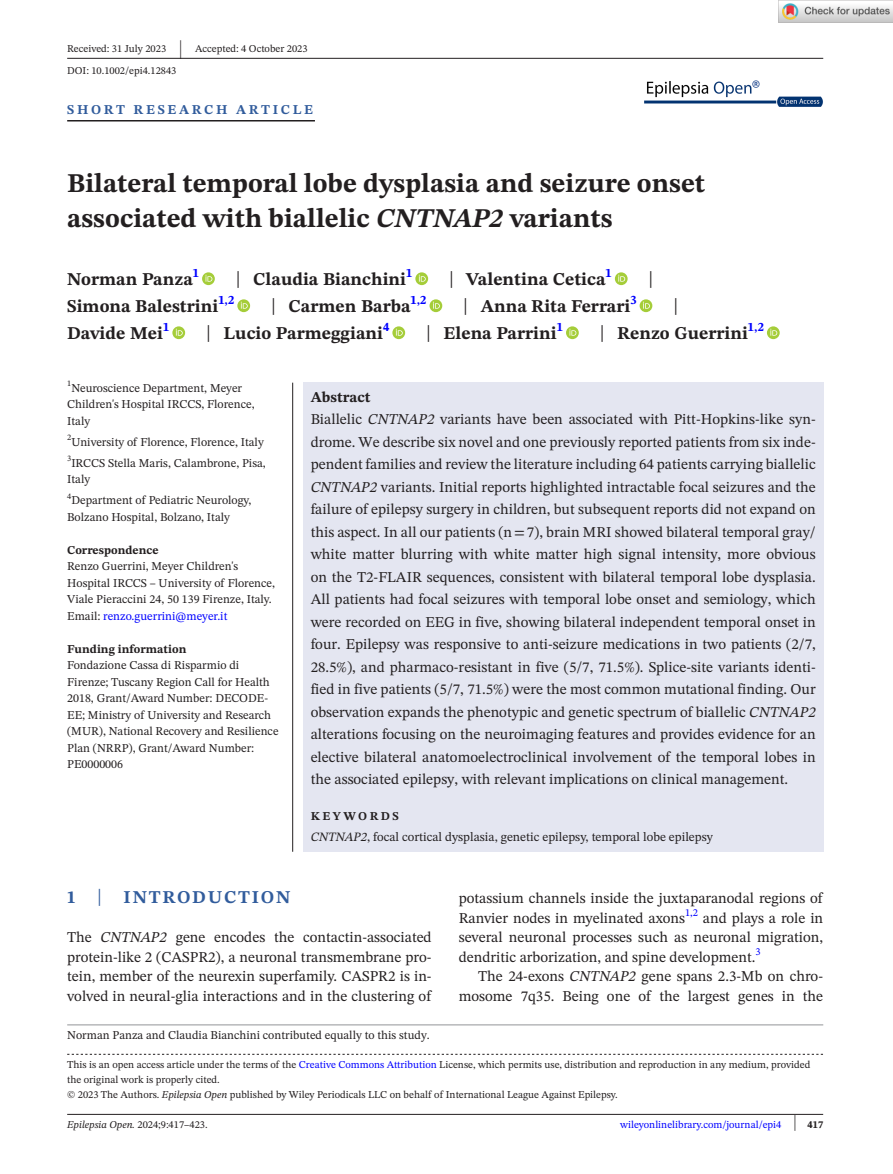
<style>
.page{position:relative;width:893px;height:1174px;background:#fff}
.page>*{position:absolute;margin:0;border:0;box-sizing:border-box;transform-origin:0 0}
.t1{font:700 27px/34.5px "STIX Two Text";color:#231f20}
.t2{font:26.1px "STIX Two Text";color:#231f20;scale:.46 1}
.t3{font:23.4px "STIX Two Text";color:#231f20;scale:.77 1}
.t4{font:700 18px "STIX Two Text";color:#231f20}
.t5{font:700 18px "STIX Two Text";letter-spacing:.1em;color:#315c9c}
.t6{font:15px/22.5px "STIX Two Text";color:#231f20;text-align:justify}
.t7{font:700 13.5px "STIX Two Text";letter-spacing:.2em;color:#315c9c}
.t8{font:12.75px "STIX Two Text";color:#231f20}
.t9{font:700 12.6px "STIX Two Text";color:#00f}
.t10{font:12px/16.5px "STIX Two Text";color:#231f20}
.t11{font:700 12px "STIX Two Text";color:#231f20}
.t12{font:700 12px "STIX Two Text";letter-spacing:.2em;color:#231f20}
.t13{font:10.5px/15px "STIX Two Text";color:#231f20}
.t14{font:10.5px "STIX Two Text";color:#00f}
.t15{font:8.4px "STIX Two Text";color:#231f20}
.s1{font-style:italic}
.s2{font-weight:400;font-size:23.4px}
.s3{color:#00f}
.s4{font-weight:700}
.s5{font-weight:400;font-size:23.7px}
.s6{font-size:22.05px;color:#231f20}
.s7{font-weight:700;color:#231f20}
</style>
<div class="page">
<hr style="left:67px;top:1114px;width:756px;height:1px;background:#231f20">
<img style="left:644px;top:80px;width:179px;height:27px">
<hr style="left:67px;top:58px;width:756px;height:1px;background:#231f20">
<hr style="left:67px;top:120px;width:248px;height:1px;background:#231f20">
<svg style="left:202px;top:272px;width:13px;height:13px"></svg>
<svg style="left:205px;top:275px;width:7px;height:7px"></svg>
<svg style="left:415px;top:272px;width:13px;height:13px"></svg>
<svg style="left:419px;top:275px;width:7px;height:7px"></svg>
<svg style="left:615px;top:272px;width:13px;height:13px"></svg>
<svg style="left:618px;top:275px;width:7px;height:7px"></svg>
<svg style="left:237px;top:299px;width:13px;height:13px"></svg>
<svg style="left:241px;top:302px;width:7px;height:7px"></svg>
<svg style="left:429px;top:299px;width:13px;height:13px"></svg>
<svg style="left:433px;top:302px;width:7px;height:7px"></svg>
<div style="left:640px;top:299px;width:12px;height:13px;background:#a5cd39;border-radius:50%"></div>
<svg style="left:643px;top:302px;width:7px;height:7px"></svg>
<svg style="left:172px;top:326px;width:13px;height:13px"></svg>
<svg style="left:176px;top:329px;width:7px;height:7px"></svg>
<svg style="left:392px;top:326px;width:13px;height:13px"></svg>
<svg style="left:396px;top:329px;width:7px;height:7px"></svg>
<svg style="left:566px;top:326px;width:13px;height:13px"></svg>
<svg style="left:569px;top:329px;width:7px;height:7px"></svg>
<svg style="left:767px;top:326px;width:13px;height:13px"></svg>
<svg style="left:770px;top:329px;width:7px;height:7px"></svg>
<svg style="left:67px;top:1054px;width:756px;height:1px"></svg>
<hr style="left:67px;top:1024px;width:756px;height:1px;background:#939598">
<div style="left:303px;top:383px;width:520px;height:468px;background:#e4e6f1"></div>
<hr style="left:292px;top:383px;width:1px;height:468px;background:#231f20">
<img style="left:779px;top:0;width:114px;height:23px">
<p class="t13" style="left:67px;top:41px;width:101px">Received: 31 July 2023</p>
<h2 class="t2" style="left:179px;top:30px;width:8px">|</h2>
<p class="t13" style="left:195px;top:41px;width:114px">Accepted: 4 October 2023</p>
<p class="t13" style="left:67px;top:62px;width:111px">DOI: 10.1002/epi4.12843</p>
<p class="t7" style="left:67px;top:100px;width:247px">SHORT RESEARCH ARTICLE</p>
<h1 class="t1" style="left:67px;top:166px;width:640px">Bilateral temporal lobe dysplasia and seizure onset associated with biallelic <span class="s1">CNTNAP2</span> variants</h1>
<p class="t9" style="left:193px;top:264px;width:8px">1</p>
<p class="t4" style="left:236px;top:266px;width:172px"><span class="s2">|</span> Claudia Bianchini</p>
<p class="t9" style="left:406px;top:264px;width:8px">1</p>
<p class="t4" style="left:449px;top:266px;width:158px"><span class="s2">|</span> Valentina Cetica</p>
<p class="t9" style="left:606px;top:264px;width:8px">1</p>
<h3 class="t3" style="left:649px;top:263px;width:8px">|</h3>
<p class="t4" style="left:67px;top:293px;width:153px">Simona Balestrini</p>
<p class="t9" style="left:218px;top:291px;width:17px">1,2</p>
<p class="t4" style="left:271px;top:293px;width:141px"><span class="s2">|</span> Carmen Barba</p>
<p class="t9" style="left:411px;top:291px;width:17px">1,2</p>
<p class="t4" style="left:463px;top:293px;width:169px"><span class="s2">|</span> Anna Rita Ferrari</p>
<p class="t9" style="left:630px;top:291px;width:8px">3</p>
<h3 class="t3" style="left:673px;top:290px;width:8px">|</h3>
<p class="t4" style="left:67px;top:320px;width:97px">Davide Mei</p>
<p class="t9" style="left:163px;top:318px;width:8px">1</p>
<p class="t4" style="left:206px;top:320px;width:179px"><span class="s2">|</span> Lucio Parmeggiani</p>
<p class="t9" style="left:383px;top:318px;width:8px">4</p>
<p class="t4" style="left:426px;top:320px;width:132px"><span class="s2">|</span> Elena Parrini</p>
<p class="t9" style="left:557px;top:318px;width:8px">1</p>
<p class="t4" style="left:600px;top:320px;width:150px"><span class="s2">|</span> Renzo Guerrini</p>
<p class="t9" style="left:748px;top:318px;width:17px">1,2</p>
<p class="t4" style="left:67px;top:266px;width:127px">Norman Panza</p>
<p class="t10" style="left:67px;top:379px;width:189px"><sup>1</sup>Neuroscience Department, Meyer<br>Children's Hospital IRCCS, Florence,<br>Italy</p>
<p class="t15" style="left:67px;top:431px;width:6px">2</p>
<p class="t10" style="left:71px;top:433px;width:194px">University of Florence, Florence, Italy</p>
<p class="t15" style="left:67px;top:452px;width:6px">3</p>
<p class="t10" style="left:67px;top:454px;width:200px;text-indent:4px">IRCCS Stella Maris, Calambrone, Pisa,<br>Italy</p>
<p class="t15" style="left:67px;top:490px;width:6px">4</p>
<p class="t10" style="left:67px;top:492px;width:186px;text-indent:4px">Department of Pediatric Neurology,<br>Bolzano Hospital, Bolzano, Italy</p>
<p class="t11" style="left:67px;top:541px;width:93px">Correspondence</p>
<p class="t10" style="left:67px;top:558px;width:209px">Renzo Guerrini, Meyer Children's Hospital IRCCS – University of Florence, Viale Pieraccini 24, 50 139 Firenze, Italy.<br>Email: <span class="s3">renzo.guerrini@meyer.it</span></p>
<p class="t11" style="left:67px;top:640px;width:121px">Funding information</p>
<p class="t10" style="left:67px;top:657px;width:213px">Fondazione Cassa di Risparmio di Firenze; Tuscany Region Call for Health 2018, Grant/Award Number: DECODE-EE; Ministry of University and Research (MUR), National Recovery and Resilience Plan (NRRP), Grant/Award Number:<br>PE0000006</p>
<p class="t6" style="left:311px;top:385px;width:507px;text-align:left"><span class="s4">Abstract<br></span>Biallelic <span class="s1">CNTNAP2</span> variants have been associated with Pitt-Hopkins-like syn&shy;drome. We describe six novel and one previously reported patients from six inde&shy;pendent families and review the literature including 64 patients carrying biallelic <span class="s1">CNTNAP2</span> variants. Initial reports highlighted intractable focal seizures and the failure of epilepsy surgery in children, but subsequent reports did not expand on this aspect. In all our patients (n=7), brain MRI showed bilateral temporal gray/ white matter blurring with white matter high signal intensity, more obvious on the T2-FLAIR sequences, consistent with bilateral temporal lobe dysplasia.<br>All patients had focal seizures with temporal lobe onset and semiology, which were recorded on EEG in five, showing bilateral independent temporal onset in four. Epilepsy was responsive to anti-seizure medications in two patients (2/7, 28.5%), and pharmaco-resistant in five (5/7, 71.5%). Splice-site variants identi&shy;fied in five patients (5/7, 71.5%) were the most common mutational finding. Our observation expands the phenotypic and genetic spectrum of biallelic <span class="s1">CNTNAP2 </span>alterations focusing on the neuroimaging features and provides evidence for an elective bilateral anatomoelectroclinical involvement of the temporal lobes in the associated epilepsy, with relevant implications on clinical management.</p>
<p class="t12" style="left:311px;top:807px;width:90px">KEYWORDS</p>
<p class="t8" style="left:311px;top:828px;width:404px"><span class="s1">CNTNAP2</span>, focal cortical dysplasia, genetic epilepsy, temporal lobe epilepsy</p>
<p class="t5" style="left:67px;top:884px;width:225px">1 <span class="s5">|</span> INTRODUCTION</p>
<p class="t6" style="left:67px;top:927px;width:366px;line-height:19.5px">The <span class="s1">CNTNAP2</span> gene encodes the contactin-associated protein-like 2 (CASPR2), a neuronal transmembrane pro&shy;tein, member of the neurexin superfamily. CASPR2 is in&shy;volved in neural-glia interactions and in the clustering of</p>
<p class="t10" style="left:67px;top:1026px;width:364px">Norman Panza and Claudia Bianchini contributed equally to this study.</p>
<p class="t6" style="left:459px;top:888px;width:365px;line-height:19.5px">potassium channels inside the juxtaparanodal regions of<br>Ranvier nodes in myelinated axons</p>
<p class="t14" style="left:685px;top:905px;width:14px">1,2</p>
<p class="t6" style="left:459px;top:907px;width:366px;line-height:19.5px;text-indent:244px">and plays a role in several neuronal processes such as neuronal migration, dendritic arborization, and spine development.</p>
<p class="t14" style="left:755px;top:944px;width:7px">3</p>
<p class="t6" style="left:459px;top:966px;width:366px;line-height:19.5px;text-align:right">The 24-exons <span class="s1">CNTNAP2</span> gene spans 2.3-Mb on chro&shy;mosome 7q35. Being one of the largest genes in the</p>
<p class="t13" style="left:67px;top:1057px;width:745px">This is an open access article under the terms of the <span class="s3">Creative Commons Attribution</span> License, which permits use, distribution and reproduction in any medium, provided the original work is properly cited.<br>© 2023 The Authors. <span class="s1">Epilepsia Open</span> published by Wiley Periodicals LLC on behalf of International League Against Epilepsy.</p>
<p class="t13" style="left:67px;top:1117px;width:142px"><span class="s1">Epilepsia Open.</span> 2024;9:417–423.</p>
<p class="t14" style="left:620px;top:1117px;width:204px">wileyonlinelibrary.com/journal/epi4 <span class="s6">|</span> <span class="s7">417</span></p>
</div>
